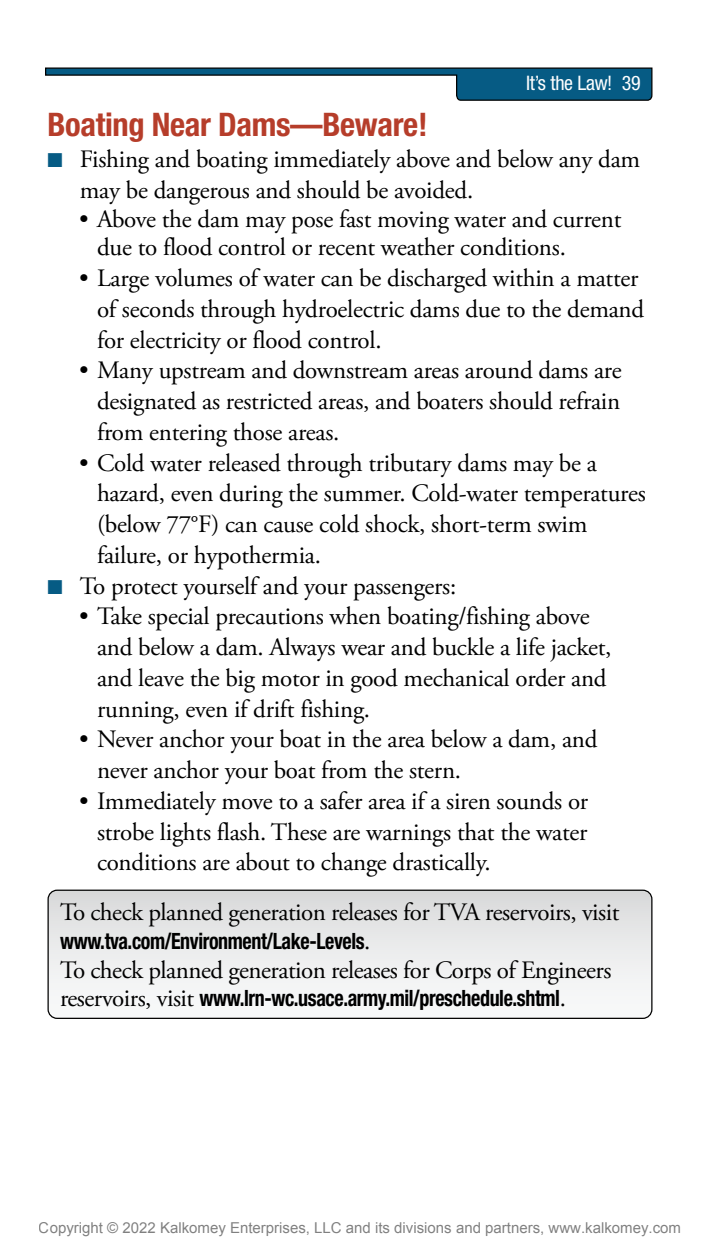
<style>
.page{position:relative;width:720px;height:1260px;background:#fff}
.page>*{position:absolute;margin:0;border:0;box-sizing:border-box;transform-origin:0 0}
.t1{font:700 condensed 32.5px "Helvetica Neue LT Std";letter-spacing:-.01em;color:#b63d2a}
.t2{font:25px/30.8px "Adobe Garamond Pro";letter-spacing:-.01em;color:#000}
.t3{font:700 condensed 22.5px "Helvetica Neue LT Std";letter-spacing:-.02em;color:#000;scale:.89 1}
.t4{font:condensed 20px "Helvetica Neue LT Std";letter-spacing:-.02em;color:#fff}
.t5{font:15px "Arial";color:rgb(0 0 0/.5)}
.s1{color:#065b84}
.s2{font-family:"Adobe Garamond Pro";font-weight:400;font-stretch:normal;font-size:25px}
</style>
<div class="page">
<svg style="left:45px;top:67px;width:608px;height:34px"></svg>
<svg style="left:48px;top:890px;width:604px;height:128px"></svg>
<div style="left:48px;top:890px;width:604px;height:129px;border:1px solid #000;border-radius:9px"></div>
<p class="t4" style="left:526px;top:71px;width:116px">It’s the Law! 39</p>
<h1 class="t1" style="left:48px;top:105px;width:382px">Boating Near Dams—Beware!</h1>
<p class="t2" style="left:80px;top:145px;width:562px;text-indent:-32px"><span class="s1">■</span> Fishing and boating immediately above and below any dam may be dangerous and should be avoided.</p>
<p class="t2" style="left:97px;top:205px;width:526px;line-height:28.8px;text-indent:-18px">• Above the dam may pose fast moving water and current due to flood control or recent weather conditions.</p>
<p class="t2" style="left:97px;top:264px;width:549px;text-indent:-18px">• Large volumes of water can be discharged within a matter of seconds through hydroelectric dams due to the demand for electricity or flood control.</p>
<p class="t2" style="left:97px;top:356px;width:526px;text-align:justify;text-indent:-18px">• Many upstream and downstream areas around dams are designated as restricted areas, and boaters should refrain from entering those areas.</p>
<p class="t2" style="left:97px;top:448px;width:550px;text-indent:-18px">• Cold water released through tributary dams may be a hazard, even during the summer. Cold-water temperatures (below 77°F) can cause cold shock, short-term swim failure, or hypothermia.</p>
<p class="t2" style="left:47px;top:571px;width:410px"><span class="s1">■</span> To protect yourself and your passengers:</p>
<p class="t2" style="left:97px;top:602px;width:516px;text-indent:-18px">• Take special precautions when boating/fishing above and below a dam. Always wear and buckle a life jacket, and leave the big motor in good mechanical order and running, even if drift fishing.</p>
<p class="t2" style="left:97px;top:725px;width:502px;text-indent:-18px">• Never anchor your boat in the area below a dam, and never anchor your boat from the stern.</p>
<p class="t2" style="left:97px;top:786px;width:493px;text-align:justify;text-indent:-18px">• Immediately move to a safer area if a siren sounds or strobe lights flash. These are warnings that the water conditions are about to change drastically.</p>
<p class="t2" style="left:60px;top:898px;width:561px">To check planned generation releases for TVA reservoirs, visit</p>
<p class="t3" style="left:60px;top:927px;width:350px">www.tva.com/Environment/Lake-Levels<span class="s2">.</span></p>
<p class="t2" style="left:60px;top:955px;width:553px">To check planned generation releases for Corps of Engineers</p>
<p class="t3" style="left:60px;top:985px;width:570px"><span class="s2">reservoirs, visit</span> www.lrn-wc.usace.army.mil/preschedule.shtml<span class="s2">.</span></p>
<p class="t5" style="left:39px;top:1218px;width:644px">Copyright © 2022 Kalkomey Enterprises, LLC and its divisions and partners, www.kalkomey.com</p>
</div>
